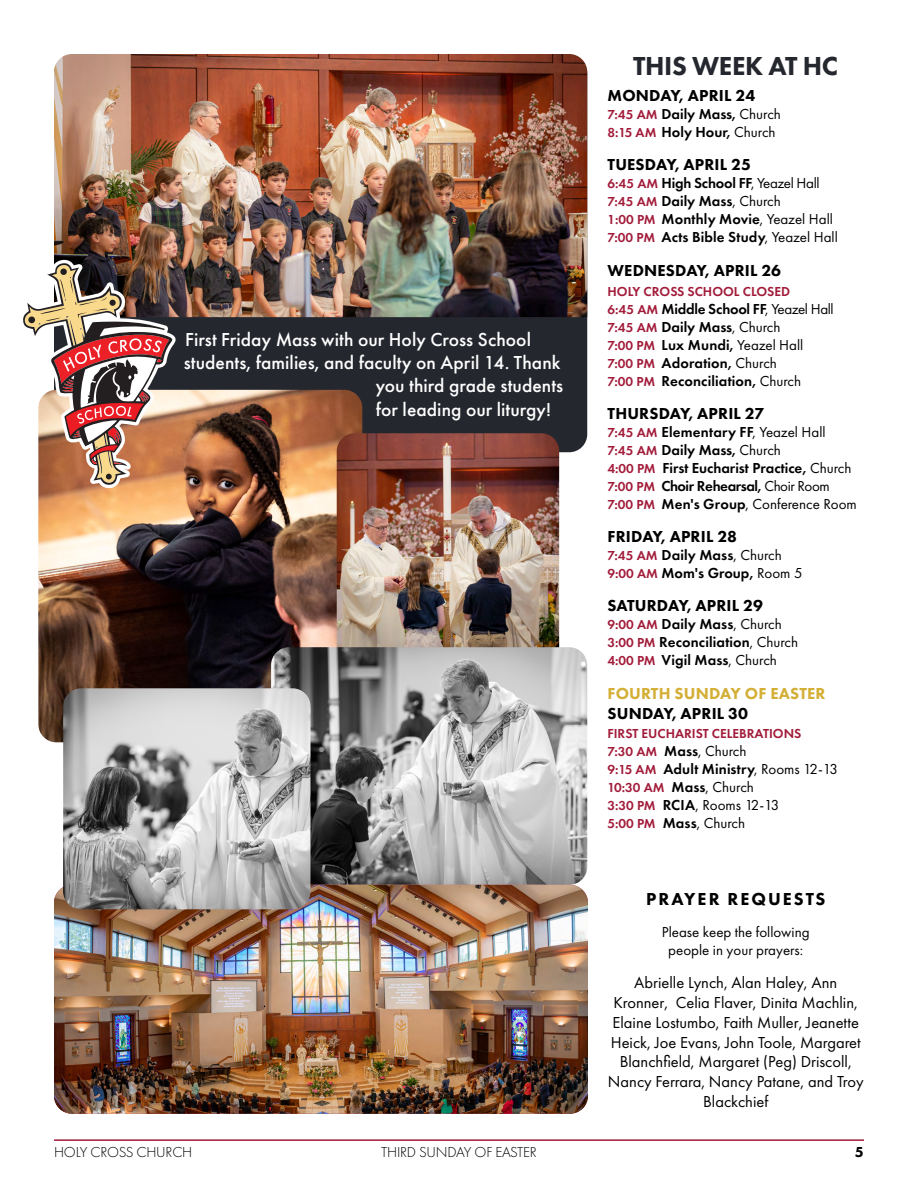
<style>
.page{position:relative;width:918px;height:1188px;background:#fff}
.page>*{position:absolute;margin:0;border:0;box-sizing:border-box;transform-origin:0 0}
.t1{font:800 27px "Futura PT";letter-spacing:-.015em;color:#25272e}
.t2{font:500 19.5px "Futura PT";color:#fff}
.t3{font:800 18px "Futura PT";letter-spacing:.11em;color:#000}
.t4{font:16.5px/19.8px "Futura PT";color:#000;text-align:center}
.t5{font:800 16.5px "Futura PT";letter-spacing:.01em;color:#000}
.t6{font:800 16.5px "Futura PT";letter-spacing:.01em;color:#d4af37}
.t7{font:600 15px/18px "Futura PT";color:#000}
.t8{font:15px/18px "Futura PT";color:#000}
.t9{font:300 15px "Futura PT";letter-spacing:-.015em;color:#000}
.t10{font:800 15px "Futura PT";color:#000}
.t11{font:600 13.5px "Futura PT";color:#a21c3a}
.s1{font-size:13.5px;color:#a21c3a}
.s2{font-weight:400}
.s3{font-weight:600;font-size:13.5px;color:#a21c3a}
.s4{font-weight:600}
.s5{font-size:15px;color:#000}
.s6{font-weight:400;font-size:15px;color:#000}
</style>
<div class="page">
<hr style="left:54px;top:1139px;width:810px;height:2px;background:#a21c3a">
<div style="left:54px;top:56px;width:533px;height:396px;background:#25272e;border-radius:18px"></div>
<img style="left:54px;top:54px;width:533px;height:263px">
<img style="left:38px;top:390px;width:324px;height:352px">
<img style="left:337px;top:433px;width:222px;height:214px">
<img style="left:271px;top:647px;width:316px;height:238px">
<img style="left:23px;top:259px;width:153px;height:229px">
<img style="left:54px;top:885px;width:534px;height:229px">
<img style="left:63px;top:688px;width:247px;height:221px">
<h2 class="t2" style="left:185px;top:327px;width:347px">First Friday Mass with our Holy Cross School</h2>
<h2 class="t2" style="left:184px;top:351px;width:378px">students, families, and faculty on April 14. Thank</h2>
<h2 class="t2" style="left:376px;top:374px;width:189px">you third grade students</h2>
<h2 class="t2" style="left:376px;top:398px;width:177px">for leading our liturgy!</h2>
<h1 class="t1" style="left:633px;top:49px;width:206px">THIS WEEK AT HC</h1>
<p class="t5" style="left:608px;top:85px;width:149px">MONDAY, APRIL 24</p>
<p class="t7" style="left:608px;top:105px;width:175px"><span class="s1">7:45 AM</span> Daily Mass, <span class="s2">Church<br></span><span class="s1">8:15 AM</span> Holy Hour, <span class="s2">Church</span></p>
<p class="t5" style="left:608px;top:155px;width:145px">TUESDAY, APRIL 25</p>
<p class="t7" style="left:608px;top:174px;width:232px"><span class="s1">6:45 AM</span> High School FF<span class="s2">, Yeazel Hall<br></span><span class="s1">7:45 AM</span> Daily Mass<span class="s2">, Church<br></span><span class="s1">1:00 PM</span> Monthly Movie<span class="s2">, Yeazel Hall<br></span><span class="s1">7:00 PM</span> Acts Bible Study<span class="s2">, Yeazel Hall</span></p>
<p class="t5" style="left:608px;top:260px;width:175px">WEDNESDAY, APRIL 26</p>
<p class="t11" style="left:608px;top:283px;width:184px">HOLY CROSS SCHOOL CLOSED</p>
<p class="t7" style="left:607px;top:299px;width:228px"><span class="s1">6:45 AM</span> Middle School FF<span class="s2">, Yeazel Hall<br></span><span class="s1">7:45 AM</span> Daily Mass<span class="s2">, Church<br></span><span class="s1">7:00 PM</span> Lux Mundi, <span class="s2">Yeazel Hall<br></span><span class="s1">7:00 PM</span> Adoration, <span class="s2">Church<br></span><span class="s1">7:00 PM</span> Reconciliation, <span class="s2">Church</span></p>
<p class="t5" style="left:608px;top:403px;width:158px">THURSDAY, APRIL 27</p>
<p class="t7" style="left:607px;top:423px;width:251px"><span class="s1">7:45 AM</span> Elementary FF<span class="s2">, Yeazel Hall<br></span><span class="s1">7:45 AM</span> Daily Mass, <span class="s2">Church<br></span><span class="s1">4:00 PM</span> First Eucharist Practice, <span class="s2">Church </span><span class="s1">7:00 PM</span> Choir Rehearsal, <span class="s2">Choir Room </span><span class="s1">7:00 PM</span> Men's Group<span class="s2">, Conference Room</span></p>
<p class="t5" style="left:608px;top:526px;width:131px">FRIDAY, APRIL 28</p>
<p class="t7" style="left:607px;top:546px;width:197px"><span class="s1">7:45 AM</span> Daily Mass<span class="s2">, Church<br></span><span class="s1">9:00 AM</span> Mom's Group, <span class="s2">Room 5</span></p>
<p class="t5" style="left:608px;top:596px;width:157px">SATURDAY, APRIL 29</p>
<p class="t7" style="left:607px;top:615px;width:192px"><span class="s1">9:00 AM</span> Daily Mass<span class="s2">, Church<br></span><span class="s1">3:00 PM</span> Reconciliation<span class="s2">, Church<br></span><span class="s1">4:00 PM</span> Vigil Mass<span class="s2">, Church</span></p>
<p class="t6" style="left:608px;top:683px;width:220px">FOURTH SUNDAY OF EASTER</p>
<p class="t5" style="left:608px;top:703px;width:142px">SUNDAY, APRIL 30</p>
<p class="t11" style="left:607px;top:725px;width:195px">FIRST EUCHARIST CELEBRATIONS</p>
<p class="t8" style="left:607px;top:742px;width:232px"><span class="s3">7:30 AM</span> <span class="s4">Mass</span>, Church<br><span class="s3">9:15 AM</span> <span class="s4">Adult Ministry</span>, Rooms 12-13</p>
<p class="t11" style="left:607px;top:779px;width:148px">10:30 AM <span class="s5">Mass</span><span class="s6">, Church</span></p>
<p class="t8" style="left:607px;top:796px;width:173px"><span class="s3">3:30 PM</span> <span class="s4">RCIA</span>, Rooms 12-13<br><span class="s3">5:00 PM</span> <span class="s4">Mass</span>, Church</p>
<p class="t3" style="left:646px;top:888px;width:181px">PRAYER REQUESTS</p>
<p class="t8" style="left:662px;top:923px;width:149px;text-align:center">Please keep the following people in your prayers:</p>
<p class="t4" style="left:608px;top:973px;width:257px">Abrielle Lynch, Alan Haley, Ann Kronner, Celia Flaver, Dinita Machlin, Elaine Lostumbo, Faith Muller, Jeanette Heick, Joe Evans, John Toole, Margaret Blanchfield, Margaret (Peg) Driscoll, Nancy Ferrara, Nancy Patane, and Troy Blackchief</p>
<p class="t9" style="left:54px;top:1143px;width:140px">HOLY CROSS CHURCH</p>
<p class="t9" style="left:381px;top:1143px;width:157px">THIRD SUNDAY OF EASTER</p>
<p class="t10" style="left:855px;top:1142px;width:10px">5</p>
</div>
